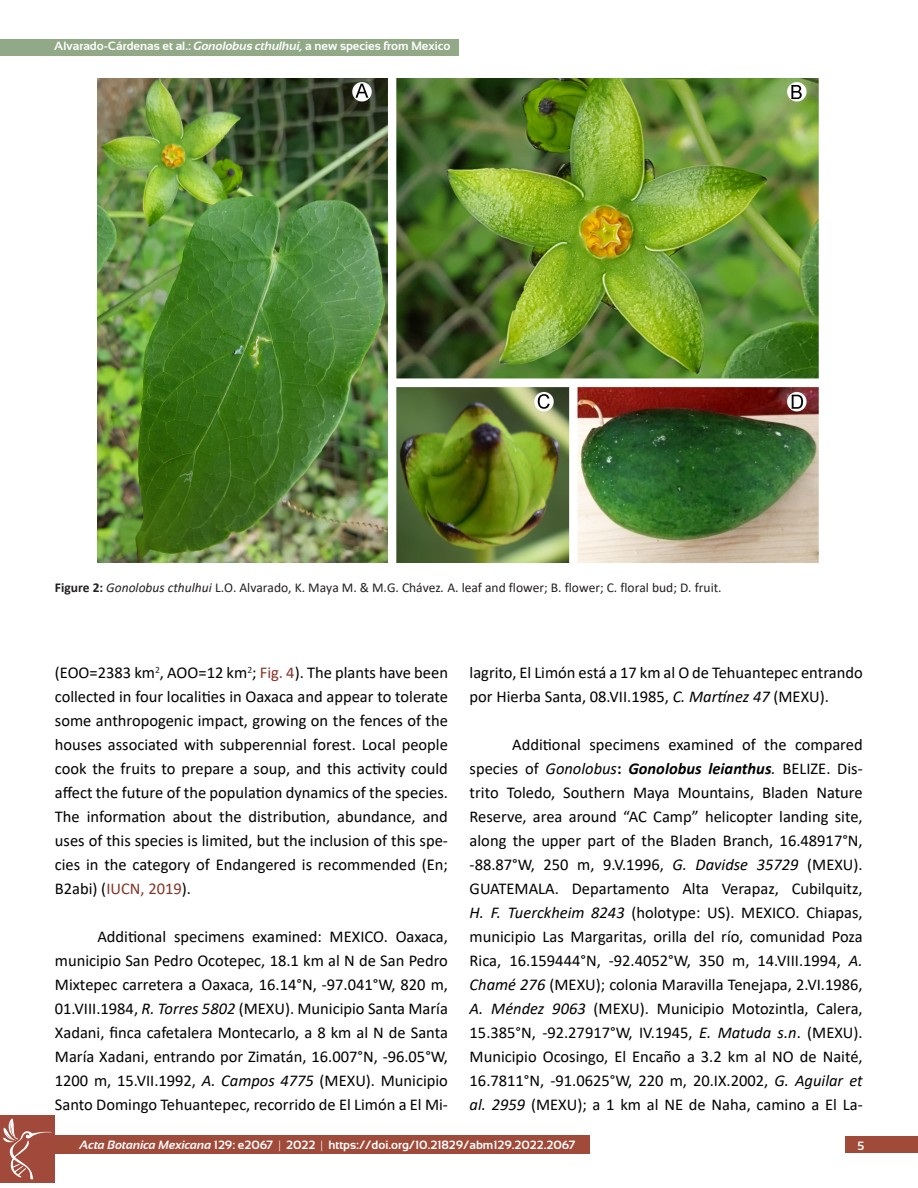
<style>
.page{position:relative;width:918px;height:1188px;background:#fff}
.page>*{position:absolute;margin:0;border:0;box-sizing:border-box;transform-origin:0 0}
.textobase{font:16.5px/24px "Calibri";color:#000;text-align:justify}
.piefigura{font:13.5px "Calibri";color:#231f20}
.t1{font:700 12px "Sansation";color:#fff}
.t2{font:italic 700 12px "Sansation";color:#fff}
.s1{font-style:italic}
.s2{font-weight:700}
.s3{color:#853427}
.s4{font-weight:700;font-style:italic}
.s5{font-weight:300}
</style>
<div class="page">
<div style="left:846px;top:1136px;width:72px;height:17px;background:#a04a3a"></div>
<div style="left:0;top:39px;width:459px;height:16px;background:#91a987"></div>
<div style="left:0;top:1135px;width:589px;height:19px;background:#a04a3a"></div>
<div style="left:0;top:1115px;width:55px;height:67px;background:#a14a3b"></div>
<svg style="left:3px;top:1118px;width:49px;height:62px"></svg>
<img style="left:98px;top:78px;width:720px;height:485px">
<p class="t1" style="left:54px;top:39px;width:398px">Alvarado-Cárdenas et al.: <span class="s1">Gonolobus cthulhui,</span> a new species from Mexico</p>
<p class="piefigura" style="left:55px;top:578px;width:668px"><span class="s2">Figure 2:</span> <span class="s1">Gonolobus cthulhui</span> L.O. Alvarado, K. Maya M. &amp; M.G. Chávez<span class="s1">.</span> A. leaf and flower; B. flower; C. floral bud; D. fruit.</p>
<p class="textobase" style="left:55px;top:660px;width:395px">(EOO=2383 km<sup>2</sup>, AOO=12 km<sup>2</sup>; <span class="s3">Fig. 4</span>). The plants have been collected in four localities in Oaxaca and appear to tolerate some anthropogenic impact, growing on the fences of the houses associated with subperennial forest. Local people cook the fruits to prepare a soup, and this activity could affect the future of the population dynamics of the species.<br>The information about the distribution, abundance, and uses of this species is limited, but the inclusion of this spe&shy;cies in the category of Endangered is recommended (En; B2abi) (<span class="s3">IUCN, 2019</span>).</p>
<p class="textobase" style="left:55px;top:924px;width:395px;text-indent:43px">Additional specimens examined: MEXICO. Oaxaca, municipio San Pedro Ocotepec, 18.1 km al N de San Pedro Mixtepec carretera a Oaxaca, 16.14°N, -97.041°W, 820 m, 01.VIII.1984, <span class="s1">R. Torres 5802</span> (MEXU). Municipio Santa María Xadani, finca cafetalera Montecarlo, a 8 km al N de Santa María Xadani, entrando por Zimatán, 16.007°N, -96.05°W, 1200 m, 15.VII.1992, <span class="s1">A. Campos 4775</span> (MEXU). Municipio Santo Domingo Tehuantepec, recorrido de El Limón a El Mi-</p>
<p class="textobase" style="left:470px;top:660px;width:395px">lagrito, El Limón está a 17 km al O de Tehuantepec entrando por Hierba Santa, 08.VII.1985, <span class="s1">C. Martínez 47</span> (MEXU).</p>
<p class="textobase" style="left:470px;top:732px;width:395px;text-indent:43px">Additional specimens examined of the compared species of <span class="s1">Gonolobus</span><span class="s2">:</span> <span class="s4">Gonolobus leianthus</span><span class="s1">.</span> BELIZE. Dis&shy;trito Toledo, Southern Maya Mountains, Bladen Nature Reserve, area around “AC Camp” helicopter landing site, along the upper part of the Bladen Branch, 16.48917°N, -88.87°W, 250 m, 9.V.1996, <span class="s1">G. Davidse 35729</span> (MEXU).<br>GUATEMALA. Departamento Alta Verapaz, Cubilquitz, <span class="s1">H. F. Tuerckheim 8243</span> (holotype: US). MEXICO. Chiapas, municipio Las Margaritas, orilla del río, comunidad Poza Rica, 16.159444°N, -92.4052°W, 350 m, 14.VIII.1994, <span class="s1">A.<br>Chamé 276</span> (MEXU); colonia Maravilla Tenejapa, 2.VI.1986, <span class="s1">A. Méndez 9063</span> (MEXU). Municipio Motozintla, Calera, 15.385°N, -92.27917°W, IV.1945, <span class="s1">E. Matuda s.n</span>. (MEXU).<br>Municipio Ocosingo, El Encaño a 3.2 km al NO de Naité, 16.7811°N, -91.0625°W, 220 m, 20.IX.2002, <span class="s1">G. Aguilar et al. 2959</span> (MEXU); a 1 km al NE de Naha, camino a El La-</p>
<p class="t1" style="left:193px;top:1134px;width:351px">128: e1924 <span class="s5">|</span> 2021 <span class="s5">|</span> https://doi.org/10.21829/abm128.2021.1924</p>
<p class="t1" style="left:58px;top:1138px;width:484px"><sup>Acta</sup> <sup>Botanica</sup> <sup>Mexicana</sup> 128: e1829 <span class="s5">|</span> 2021 <span class="s5">|</span> https://doi.org/10.21829/abm128.2021 1829</p>
<p class="t1" style="left:79px;top:1138px;width:497px"><span class="s1">Acta Botanica Mexicana</span> 129: e2067 <span class="s5">|</span> 2022 <span class="s5">|</span> https://doi.org/10.21829/abm129.2022.2067</p>
<p class="t2" style="left:56px;top:1138px;width:134px">Acta Botanic Mexicana</p>
<p class="t1" style="left:857px;top:1139px;width:8px">5</p>
</div>
